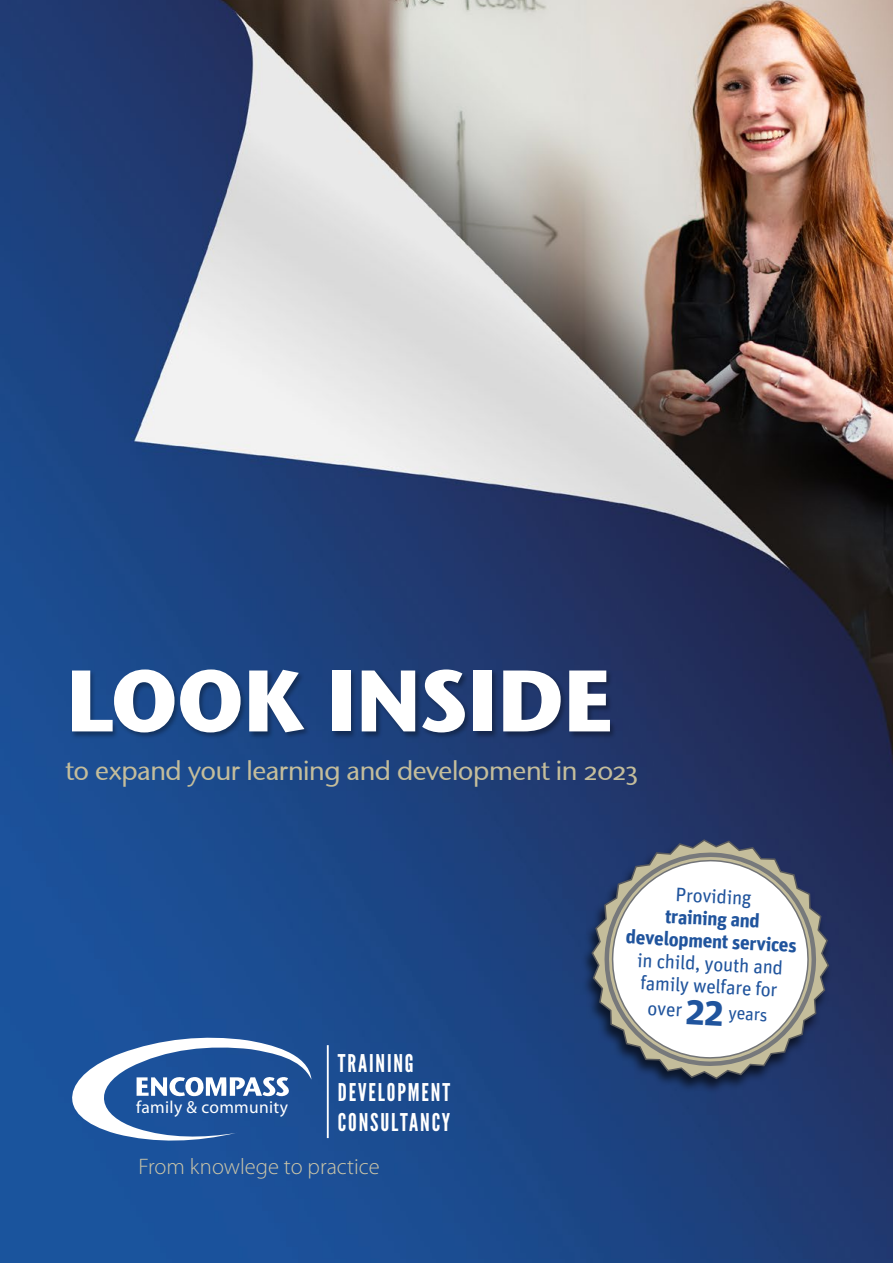
<style>
.page{position:relative;width:893px;height:1263px;background:#fff}
.page>*{position:absolute;margin:0;border:0;box-sizing:border-box;transform-origin:0 0}
.t1{font:87px "Stone Sans OSITCTT Bold";letter-spacing:-.03em;color:#fff}
.t2{font:27px "Stone Sans OSITCTT Medium";letter-spacing:-.03em;color:#c4bd9b}
.t3{font:24.45px/29.2px "League Gothic";letter-spacing:.075em;color:#fff}
.t4{font:300 22.5px "Myriad Pro";color:#ccc6a8}
.t5{font:19.5px/22.5px "Unit Pro";color:#20549d}
.t6{font:700 19.5px/22.5px "Unit Pro";color:#20549d;text-align:center}
.t7{font:18px "Unit Pro";color:#20549d}
.t8{font:17.4px "Myriad Pro";letter-spacing:.02em;color:#fff}
.s1{font-size:19.5px}
.s2{font-weight:700;font-size:37.5px}
</style>
<div class="page">
<img style="left:0;top:0;width:893px;height:1263px">
<svg style="left:65px;top:1034px;width:246px;height:110px"></svg>
<hr style="left:327px;top:1045px;width:2px;height:93px;background:#fff">
<div style="left:71px;top:669px;width:546px;height:70px;background:#000;opacity:.33"></div>
<div style="left:580px;top:839px;width:253px;height:255px;background:#000;opacity:.64"></div>
<svg style="left:590px;top:838px;width:240px;height:242px;background:#37476b"></svg>
<svg style="left:604px;top:852px;width:214px;height:214px;background:#5e6776"></svg>
<svg style="left:610px;top:858px;width:201px;height:202px"></svg>
<h1 class="t1" style="left:65px;top:645px;width:550px">LOOK INSIDE</h1>
<h2 class="t2" style="left:65px;top:754px;width:575px">to expand your learning and development in 2023</h2>
<p class="t8" style="left:136px;top:1098px;width:153px">family &amp; community</p>
<p class="t3" style="left:338px;top:1049px;width:114px">TRAINING<br>DEVELOPMENT<br>CONSULTANCY</p>
<p class="t4" style="left:139px;top:1154px;width:243px">From knowlege to practice</p>
<p class="t5" style="left:676px;top:882px;width:78px;rotate:3deg">Providing</p>
<p class="t6" style="left:628px;top:902px;width:172px;rotate:3deg">training and development services</p>
<p class="t5" style="left:638px;top:948px;width:148px;rotate:3deg">in child, youth and family welfare for</p>
<p class="t7" style="left:648px;top:996px;width:122px;rotate:3deg"><span class="s1">over</span> <span class="s2">22</span> years</p>
</div>
